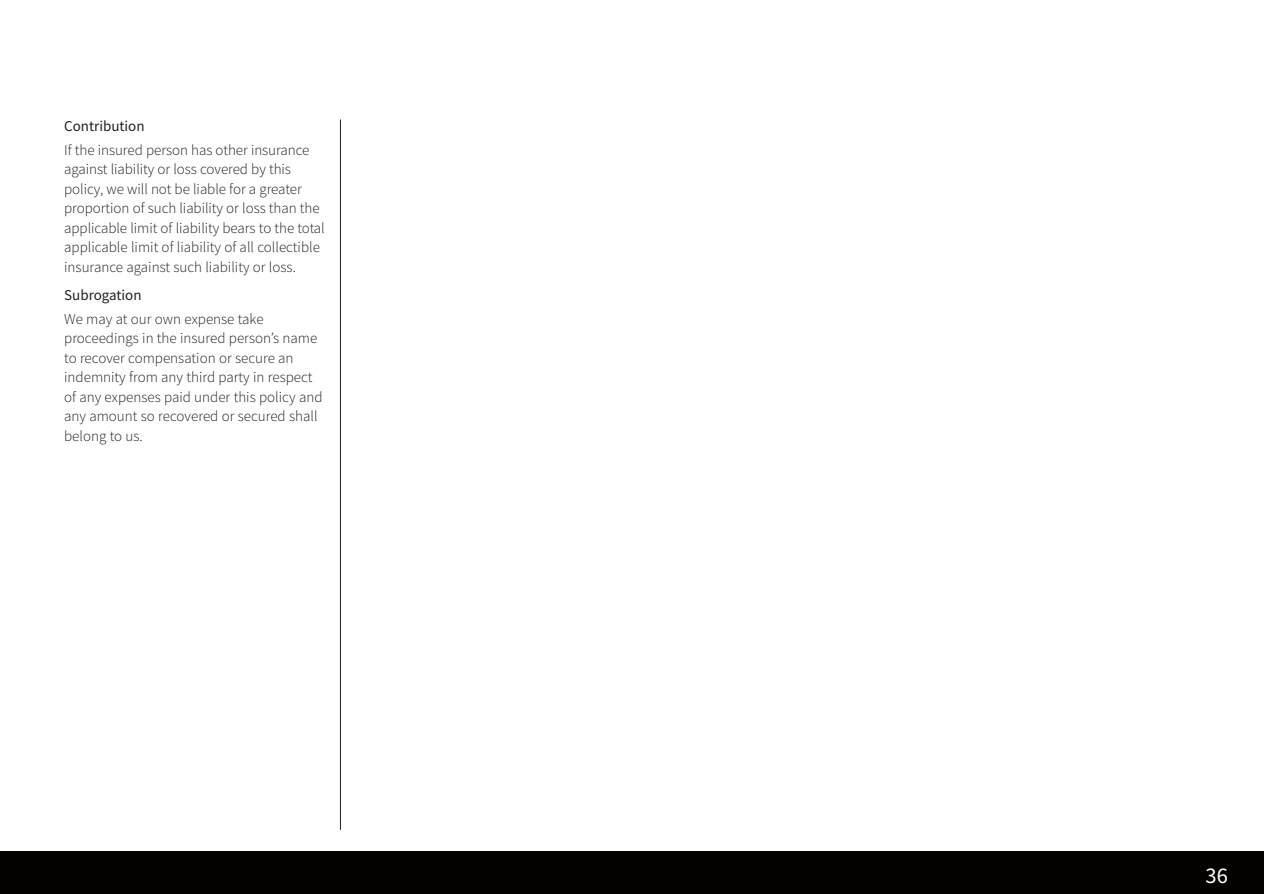
<style>
.page{position:relative;width:1264px;height:894px;background:#fff}
.page>*{position:absolute;margin:0;border:0;box-sizing:border-box;transform-origin:0 0}
.t1{font:22.5px "Source Sans Pro";color:#fff}
.t2{font:300 15px/19.5px "Source Sans Pro";color:#231f20}
.t3{font:15px "Source Sans Pro";color:#231f20}
</style>
<div class="page">
<div style="left:0;top:851px;width:1264px;height:43px;background:#040101"></div>
<hr style="left:340px;top:119px;width:1px;height:711px;background:#231f20">
<p class="t3" style="left:64px;top:117px;width:82px">Contribution</p>
<p class="t2" style="left:64px;top:140px;width:262px">If the insured person has other insurance against liability or loss covered by this policy, we will not be liable for a greater proportion of such liability or loss than the applicable limit of liability bears to the total applicable limit of liability of all collectible insurance against such liability or loss.</p>
<p class="t3" style="left:64px;top:285px;width:79px">Subrogation</p>
<p class="t2" style="left:64px;top:309px;width:260px">We may at our own expense take proceedings in the insured person’s name to recover compensation or secure an indemnity from any third party in respect of any expenses paid under this policy and any amount so recovered or secured shall belong to us.</p>
<h1 class="t1" style="left:1205px;top:861px;width:24px">36</h1>
</div>
